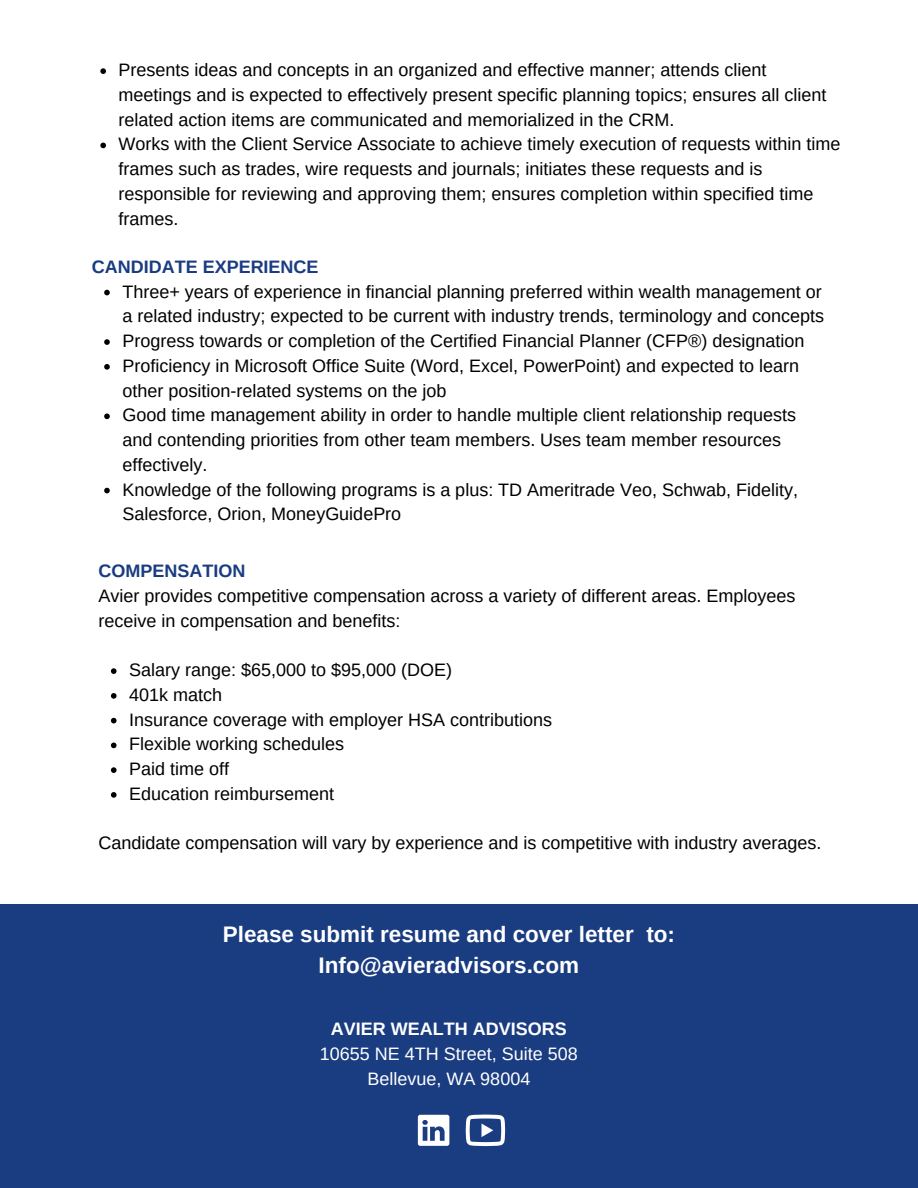
<style>
.page{position:relative;width:918px;height:1188px;background:#fff}
.page>*{position:absolute;margin:0;border:0;box-sizing:border-box;transform-origin:0 0}
.t1{font:700 22.5px/30.3px "Arimo";color:#fff;text-align:center}
.t2{font:18px/24.8px "Arimo";color:#000}
.t3{font:18px "Arimo";color:#fff}
.t4{font:700 18px "Arimo";color:#1a3c80}
.t5{font:700 18px "Arimo";color:#fff}
</style>
<div class="page">
<svg style="left:104px;top:290px;width:6px;height:5px"></svg>
<svg style="left:104px;top:339px;width:6px;height:6px"></svg>
<svg style="left:104px;top:364px;width:6px;height:6px"></svg>
<svg style="left:104px;top:414px;width:6px;height:5px"></svg>
<svg style="left:104px;top:488px;width:6px;height:5px"></svg>
<svg style="left:111px;top:668px;width:6px;height:6px"></svg>
<svg style="left:111px;top:693px;width:6px;height:6px"></svg>
<svg style="left:111px;top:718px;width:6px;height:5px"></svg>
<svg style="left:111px;top:743px;width:6px;height:5px"></svg>
<svg style="left:111px;top:767px;width:6px;height:6px"></svg>
<svg style="left:111px;top:792px;width:6px;height:6px"></svg>
<div style="left:0;top:904px;width:918px;height:284px;background:#1a3c80"></div>
<svg style="left:418px;top:1115px;width:31px;height:31px"></svg>
<svg style="left:466px;top:1115px;width:39px;height:31px"></svg>
<svg style="left:100px;top:68px;width:6px;height:6px"></svg>
<svg style="left:100px;top:143px;width:6px;height:5px"></svg>
<p class="t2" style="left:119px;top:58px;width:709px">Presents ideas and concepts in an organized and effective manner; attends client meetings and is expected to effectively present specific planning topics; ensures all client related action items are communicated and memorialized in the CRM.</p>
<p class="t2" style="left:119px;top:132px;width:723px">Works with the Client Service Associate to achieve timely execution of requests within time frames such as trades, wire requests and journals; initiates these requests and is responsible for reviewing and approving them; ensures completion within specified time frames.</p>
<p class="t4" style="left:92px;top:257px;width:228px">CANDIDATE EXPERIENCE</p>
<p class="t2" style="left:122px;top:279px;width:703px">Three+ years of experience in financial planning preferred within wealth management or a related industry; expected to be current with industry trends, terminology and concepts</p>
<p class="t2" style="left:122px;top:329px;width:684px">Progress towards or completion of the Certified Financial Planner (CFP®) designation</p>
<p class="t2" style="left:122px;top:353px;width:678px">Proficiency in Microsoft Office Suite (Word, Excel, PowerPoint) and expected to learn other position-related systems on the job</p>
<p class="t2" style="left:122px;top:403px;width:675px">Good time management ability in order to handle multiple client relationship requests and contending priorities from other team members. Uses team member resources effectively.</p>
<p class="t2" style="left:122px;top:477px;width:677px">Knowledge of the following programs is a plus: TD Ameritrade Veo, Schwab, Fidelity,<br>Salesforce, Orion, MoneyGuidePro</p>
<p class="t4" style="left:99px;top:561px;width:148px">COMPENSATION</p>
<p class="t2" style="left:99px;top:583px;width:698px">Avier provides competitive compensation across a variety of different areas. Employees receive in compensation and benefits:</p>
<p class="t2" style="left:129px;top:658px;width:324px">Salary range: $65,000 to $95,000 (DOE)</p>
<p class="t2" style="left:129px;top:682px;width:95px">401k match</p>
<p class="t2" style="left:129px;top:707px;width:424px">Insurance coverage with employer HSA contributions</p>
<p class="t2" style="left:129px;top:732px;width:217px">Flexible working schedules</p>
<p class="t2" style="left:129px;top:757px;width:101px">Paid time off</p>
<p class="t2" style="left:129px;top:781px;width:207px">Education reimbursement</p>
<p class="t2" style="left:99px;top:831px;width:724px">Candidate compensation will vary by experience and is competitive with industry averages.</p>
<p class="t1" style="left:223px;top:919px;width:454px">Please submit resume and cover letter to:<br>Info@avieradvisors.com</p>
<p class="t5" style="left:331px;top:1019px;width:237px">AVIER WEALTH ADVISORS</p>
<p class="t3" style="left:320px;top:1044px;width:259px">10655 NE 4TH Street, Suite 508</p>
<p class="t3" style="left:367px;top:1069px;width:164px">Bellevue, WA 98004</p>
</div>
